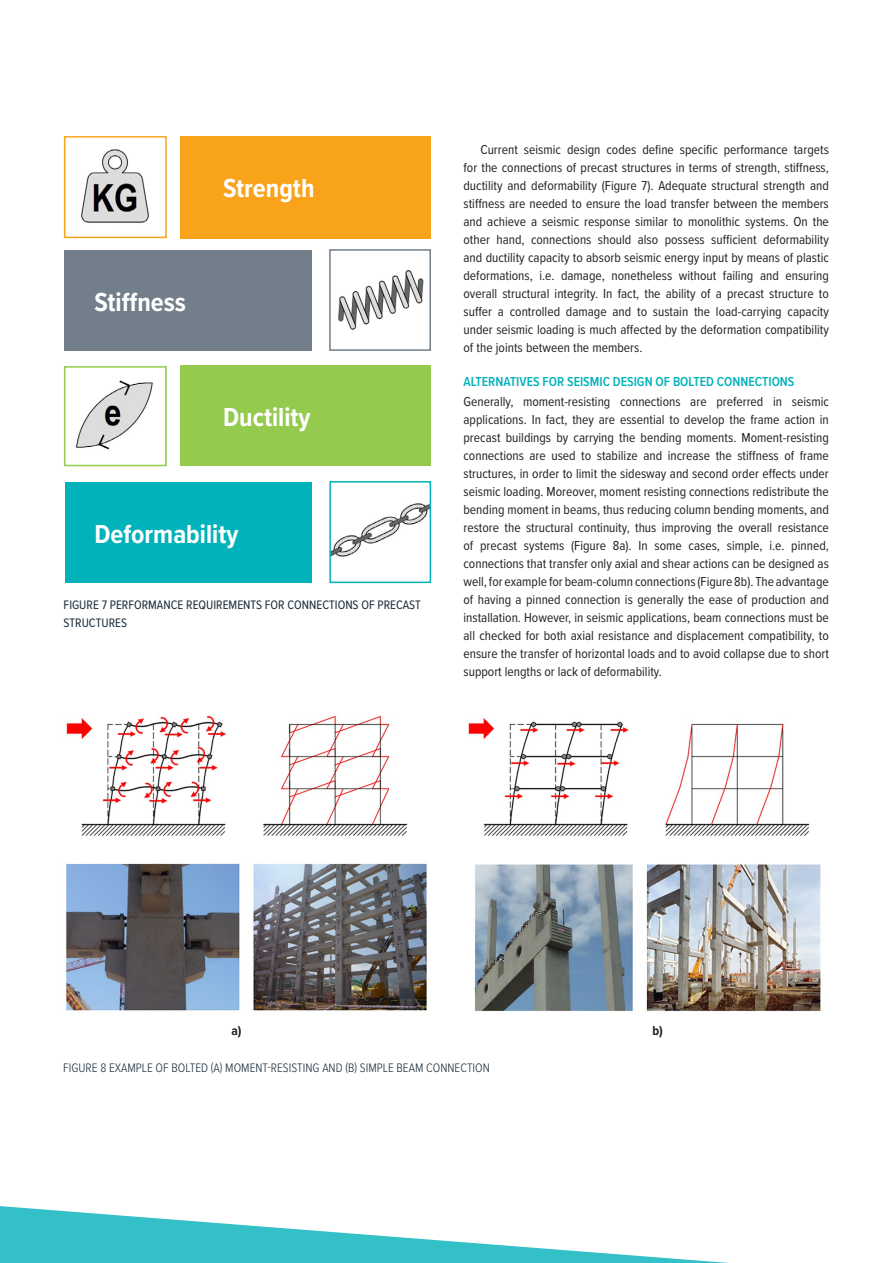
<style>
.page{position:relative;width:893px;height:1263px;background:#fff}
.page>*{position:absolute;margin:0;border:0;box-sizing:border-box;transform-origin:0 0}
.t1{font:700 27px "Proxima Nova Cond";color:#fff}
.t2{font:13.5px/18px "Proxima Nova Cond";color:#231f20;text-align:justify}
.t3{font:600 13.5px "Proxima Nova Cond";color:#00b2b9}
.t4{font:700 13.5px "Proxima Nova Cond";color:#231f20}
.t5{font:300 12.75px "Proxima Nova Cond";color:#172938}
.t6{font:12.75px/18px "Proxima Nova Cond";color:#172938}
</style>
<div class="page">
<img style="left:332px;top:503px;width:96px;height:54px">
<div style="left:329px;top:481px;width:102px;height:102px;border:2px solid #00b2b9"></div>
<img style="left:75px;top:380px;width:78px;height:70px">
<div style="left:64px;top:366px;width:103px;height:100px;border:2px solid #94ca4e"></div>
<img style="left:81px;top:149px;width:69px;height:74px">
<div style="left:64px;top:136px;width:103px;height:102px;border:2px solid #f9a31b"></div>
<img style="left:338px;top:270px;width:86px;height:60px">
<div style="left:329px;top:249px;width:102px;height:102px;border:2px solid #727f8a"></div>
<div style="left:180px;top:136px;width:251px;height:102px;background:#f9a31b"></div>
<div style="left:64px;top:250px;width:247px;height:101px;background:#727f8a"></div>
<div style="left:180px;top:365px;width:251px;height:100px;background:#94ca4e"></div>
<div style="left:65px;top:482px;width:246px;height:100px;background:#00b2b9"></div>
<img style="left:65px;top:715px;width:362px;height:296px">
<img style="left:468px;top:718px;width:353px;height:294px">
<svg style="left:0;top:1206px;width:729px;height:57px"></svg>
<h1 class="t1" style="left:94px;top:282px;width:93px">Stiffness</h1>
<h1 class="t1" style="left:223px;top:168px;width:93px">Strength</h1>
<h1 class="t1" style="left:223px;top:397px;width:89px">Ductility</h1>
<h1 class="t1" style="left:94px;top:515px;width:146px">Deformability</h1>
<p class="t6" style="left:64px;top:595px;width:359px">FIGURE 7 PERFORMANCE REQUIREMENTS FOR CONNECTIONS OF PRECAST<br>STRUCTURES</p>
<p class="t2" style="left:463px;top:140px;width:367px;text-indent:17px">Current seismic design codes define specific performance targets for the connections of precast structures in terms of strength, stiffness, ductility and deformability (Figure 7). Adequate structural strength and stiffness are needed to ensure the load transfer between the members and achieve a seismic response similar to monolithic systems. On the other hand, connections should also possess sufficient deformability and ductility capacity to absorb seismic energy input by means of plastic deformations, i.e. damage, nonetheless without failing and ensuring overall structural integrity. In fact, the ability of a precast structure to suffer a controlled damage and to sustain the load-carrying capacity under seismic loading is much affected by the deformation compatibility of the joints between the members.</p>
<p class="t3" style="left:463px;top:372px;width:332px">ALTERNATIVES FOR SEISMIC DESIGN OF BOLTED CONNECTIONS</p>
<p class="t2" style="left:463px;top:392px;width:367px">Generally, moment-resisting connections are preferred in seismic applications. In fact, they are essential to develop the frame action in precast buildings by carrying the bending moments. Moment-resisting connections are used to stabilize and increase the stiffness of frame structures, in order to limit the sidesway and second order effects under seismic loading. Moreover, moment resisting connections redistribute the bending moment in beams, thus reducing column bending moments, and restore the structural continuity, thus improving the overall resistance of precast systems (Figure 8a). In some cases, simple, i.e. pinned, connections that transfer only axial and shear actions can be designed as well, for example for beam-column connections (Figure 8b). The advantage of having a pinned connection is generally the ease of production and installation. However, in seismic applications, beam connections must be all checked for both axial resistance and displacement compatibility, to ensure the transfer of horizontal loads and to avoid collapse due to short support lengths or lack of deformability.</p>
<p class="t4" style="left:231px;top:1021px;width:12px">a)</p>
<p class="t4" style="left:652px;top:1021px;width:12px">b)</p>
<p class="t5" style="left:63px;top:1059px;width:428px">FIGURE 8 EXAMPLE OF BOLTED (A) MOMENT-RESISTING AND (B) SIMPLE BEAM CONNECTION</p>
</div>
